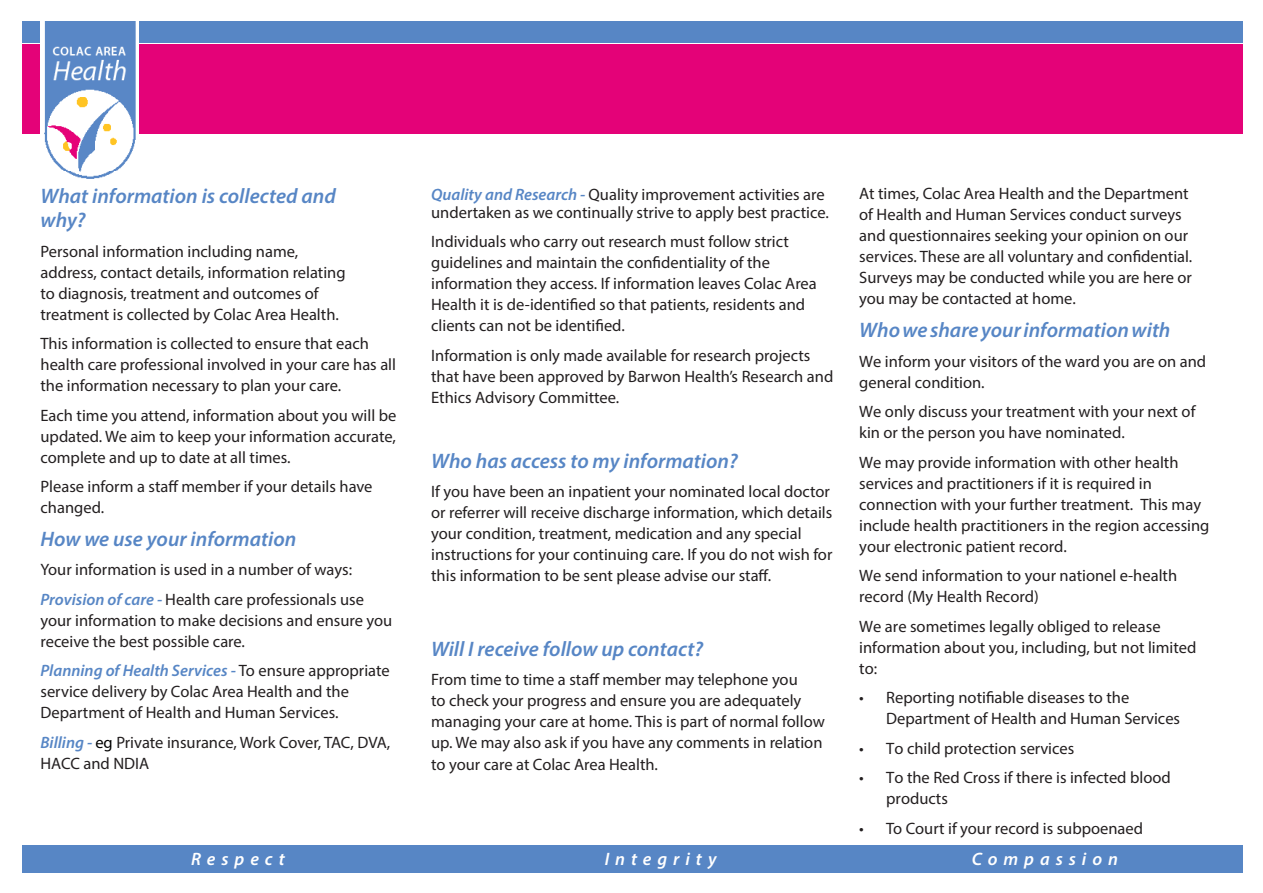
<style>
.page{position:relative;width:1263px;height:893px;background:#fff}
.page>*{position:absolute;margin:0;border:0;box-sizing:border-box;transform-origin:0 0}
.body_copy{font:italic 600 21px/24px "Myriad Pro";color:#5786c5}
.t1{font:italic 600 18px "Myriad Pro";letter-spacing:.33em;color:#fff}
.body_copy-2{font:16.5px/21px "Myriad Pro";color:#231f20}
.s1{font-weight:600;font-style:italic;color:#5786c5}
.s2{color:#000}
</style>
<div class="page">
<div style="left:22px;top:845px;width:1220px;height:28px;background:#5786c5"></div>
<div style="left:22px;top:44px;width:1220px;height:90px;background:#e40278"></div>
<div style="left:22px;top:21px;width:1220px;height:22px;background:#5786c5"></div>
<img style="left:41px;top:21px;width:98px;height:158px">
<p class="body_copy" style="left:41px;top:184px;width:297px">What information is collected and why?</p>
<p class="body_copy-2" style="left:41px;top:240px;width:307px">Personal information including name, address, contact details, information relating to diagnosis, treatment and outcomes of treatment is collected by Colac Area Health.</p>
<p class="body_copy-2" style="left:41px;top:333px;width:357px">This information is collected to ensure that each health care professional involved in your care has all the information necessary to plan your care.</p>
<p class="body_copy-2" style="left:41px;top:404px;width:357px;text-align:justify">Each time you attend, information about you will be updated. We aim to keep your information accurate, complete and up to date at all times.</p>
<p class="body_copy-2" style="left:41px;top:476px;width:333px">Please inform a staff member if your details have changed.</p>
<p class="body_copy" style="left:41px;top:526px;width:257px">How we use your information</p>
<p class="body_copy-2" style="left:41px;top:559px;width:313px">Your information is used in a number of ways:</p>
<p class="body_copy-2" style="left:41px;top:589px;width:353px"><span class="s1">Provision of care -</span> Health care professionals use your information to make decisions and ensure you receive the best possible care.</p>
<p class="body_copy-2" style="left:41px;top:660px;width:351px"><span class="s1">Planning of Health Services -</span> To ensure appropriate service delivery by Colac Area Health and the<br>Department of Health and Human Services.</p>
<p class="body_copy-2" style="left:41px;top:732px;width:351px"><span class="s1">Billing -</span> <span class="s2">eg</span> Private insurance, Work Cover, TAC, DVA,<br>HACC and NDIA</p>
<p class="body_copy-2" style="left:431px;top:185px;width:399px;line-height:18px"><span class="s1">Quality and Research -</span> Quality improvement activities are undertaken as we continually strive to apply best practice.</p>
<p class="body_copy-2" style="left:431px;top:231px;width:387px">Individuals who carry out research must follow strict guidelines and maintain the confidentiality of the information they access. If information leaves Colac Area Health it is de-identified so that patients, residents and clients can not be identified.</p>
<p class="body_copy-2" style="left:431px;top:345px;width:404px">Information is only made available for research projects that have been approved by Barwon Health’s Research and<br>Ethics Advisory Committee.</p>
<p class="body_copy" style="left:431px;top:448px;width:308px">Who has access to my information?</p>
<p class="body_copy-2" style="left:431px;top:481px;width:403px">If you have been an inpatient your nominated local doctor or referrer will receive discharge information, which details your condition, treatment, medication and any special instructions for your continuing care. If you do not wish for this information to be sent please advise our staff.</p>
<p class="body_copy" style="left:431px;top:636px;width:273px">Will I receive follow up contact?</p>
<p class="body_copy-2" style="left:431px;top:669px;width:395px">From time to time a staff member may telephone you<br>to check your progress and ensure you are adequately managing your care at home. This is part of normal follow up. We may also ask if you have any comments in relation to your care at Colac Area Health.</p>
<p class="body_copy-2" style="left:859px;top:183px;width:335px">At times, Colac Area Health and the Department of Health and Human Services conduct surveys and questionnaires seeking your opinion on our services. These are all voluntary and confidential.<br>Surveys may be conducted while you are here or you may be contacted at home.</p>
<p class="body_copy" style="left:859px;top:317px;width:313px">Who we share your information with</p>
<p class="body_copy-2" style="left:859px;top:350px;width:348px">We inform your visitors of the ward you are on and general condition.</p>
<p class="body_copy-2" style="left:859px;top:401px;width:338px">We only discuss your treatment with your next of kin or the person you have nominated.</p>
<p class="body_copy-2" style="left:859px;top:451px;width:352px">We may provide information with other health services and practitioners if it is required in connection with your further treatment. This may include health practitioners in the region accessing your electronic patient record.</p>
<p class="body_copy-2" style="left:859px;top:565px;width:319px">We send information to your nationel e-health record (My Health Record)</p>
<p class="body_copy-2" style="left:859px;top:615px;width:339px">We are sometimes legally obliged to release information about you, including, but not limited to:</p>
<p class="body_copy-2" style="left:886px;top:687px;width:295px;text-indent:-27px">• Reporting notifiable diseases to the<br>Department of Health and Human Services</p>
<p class="body_copy-2" style="left:859px;top:737px;width:217px">• To child protection services</p>
<p class="body_copy-2" style="left:886px;top:767px;width:286px;text-indent:-27px">• To the Red Cross if there is infected blood products</p>
<p class="body_copy-2" style="left:859px;top:817px;width:285px">• To Court if your record is subpoenaed</p>
<p class="t1" style="left:191px;top:847px;width:95px">Respect</p>
<p class="t1" style="left:605px;top:847px;width:113px">Integrity</p>
<p class="t1" style="left:972px;top:847px;width:148px">Compassion</p>
</div>
